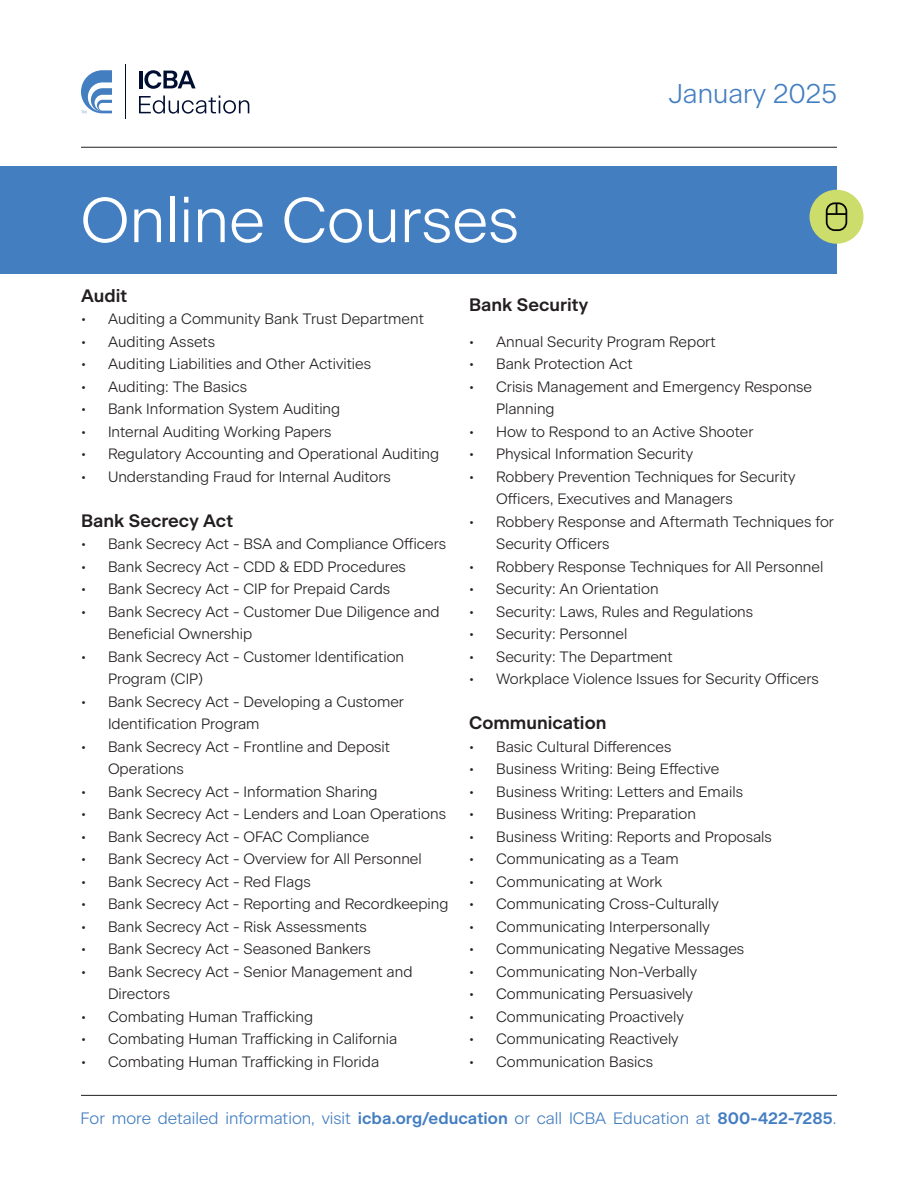
<style>
.page{position:relative;width:918px;height:1188px;background:#fff}
.page>*{position:absolute;margin:0;border:0;box-sizing:border-box;transform-origin:0 0}
.heading{font:300 63px "Beausite Classic";color:#fff}
.t1{font:300 27px "Beausite Classic";color:#437ec1}
.subhead{font:600 18px "Beausite Classic";color:#231f20}
.t2{font:300 16.5px "Beausite Classic";color:#437ec1}
.t3{font:300 15px/22.5px "Beausite Classic";color:#231f20}
.s1{font-weight:600}
</style>
<div class="page">
<svg style="left:139px;top:96px;width:110px;height:18px"></svg>
<hr style="left:139px;top:71px;width:3px;height:17px;background:#000e31">
<svg style="left:144px;top:70px;width:52px;height:19px"></svg>
<hr style="left:125px;top:65px;width:1px;height:54px;background:#000e31">
<svg style="left:81px;top:70px;width:31px;height:43px"></svg>
<hr style="left:81px;top:147px;width:756px;height:1px;background:#231f20">
<hr style="left:81px;top:1095px;width:756px;height:1px;background:#231f20">
<div style="left:0;top:166px;width:837px;height:108px;background:#437ec1"></div>
<div style="left:810px;top:190px;width:54px;height:54px;background:#ccdd6c;border-radius:50%"></div>
<svg style="left:826px;top:202px;width:21px;height:29px"></svg>
<p class="heading" style="left:81px;top:173px;width:440px">Online Courses</p>
<h2 class="t1" style="left:668px;top:73px;width:170px">January 2025</h2>
<p class="subhead" style="left:81px;top:281px;width:48px">Audit</p>
<p class="t3" style="left:81px;top:306px;width:344px">• Auditing a Community Bank Trust Department</p>
<p class="t3" style="left:81px;top:329px;width:136px">• Auditing Assets</p>
<p class="t3" style="left:81px;top:351px;width:292px">• Auditing Liabilities and Other Activities</p>
<p class="t3" style="left:81px;top:374px;width:168px">• Auditing: The Basics</p>
<p class="t3" style="left:81px;top:396px;width:261px">• Bank Information System Auditing</p>
<p class="t3" style="left:81px;top:419px;width:252px">• Internal Auditing Working Papers</p>
<p class="t3" style="left:81px;top:441px;width:360px">• Regulatory Accounting and Operational Auditing</p>
<p class="t3" style="left:81px;top:464px;width:311px">• Understanding Fraud for Internal Auditors</p>
<p class="subhead" style="left:81px;top:506px;width:154px">Bank Secrecy Act</p>
<p class="t3" style="left:81px;top:531px;width:367px">• Bank Secrecy Act - BSA and Compliance Officers</p>
<p class="t3" style="left:81px;top:554px;width:326px">• Bank Secrecy Act - CDD &amp; EDD Procedures</p>
<p class="t3" style="left:81px;top:576px;width:311px">• Bank Secrecy Act - CIP for Prepaid Cards</p>
<p class="t3" style="left:108px;top:599px;width:333px;text-indent:-27px">• Bank Secrecy Act - Customer Due Diligence and<br>Beneficial Ownership</p>
<p class="t3" style="left:108px;top:644px;width:298px;text-indent:-27px">• Bank Secrecy Act - Customer Identification<br>Program (CIP)</p>
<p class="t3" style="left:108px;top:689px;width:298px;text-indent:-27px">• Bank Secrecy Act - Developing a Customer<br>Identification Program</p>
<p class="t3" style="left:108px;top:734px;width:284px;text-indent:-27px">• Bank Secrecy Act - Frontline and Deposit<br>Operations</p>
<p class="t3" style="left:81px;top:779px;width:298px">• Bank Secrecy Act - Information Sharing</p>
<p class="t3" style="left:81px;top:801px;width:367px">• Bank Secrecy Act - Lenders and Loan Operations</p>
<p class="t3" style="left:81px;top:824px;width:290px">• Bank Secrecy Act - OFAC Compliance</p>
<p class="t3" style="left:81px;top:846px;width:342px">• Bank Secrecy Act - Overview for All Personnel</p>
<p class="t3" style="left:81px;top:869px;width:231px">• Bank Secrecy Act - Red Flags</p>
<p class="t3" style="left:81px;top:891px;width:369px">• Bank Secrecy Act - Reporting and Recordkeeping</p>
<p class="t3" style="left:81px;top:914px;width:287px">• Bank Secrecy Act - Risk Assessments</p>
<p class="t3" style="left:81px;top:936px;width:291px">• Bank Secrecy Act - Seasoned Bankers</p>
<p class="t3" style="left:108px;top:959px;width:306px;text-indent:-27px">• Bank Secrecy Act - Senior Management and<br>Directors</p>
<p class="t3" style="left:81px;top:1004px;width:234px">• Combating Human Trafficking</p>
<p class="t3" style="left:81px;top:1026px;width:318px">• Combating Human Trafficking in California</p>
<p class="t3" style="left:81px;top:1049px;width:300px">• Combating Human Trafficking in Florida</p>
<p class="subhead" style="left:469px;top:290px;width:120px">Bank Security</p>
<p class="t3" style="left:469px;top:329px;width:248px">• Annual Security Program Report</p>
<p class="t3" style="left:469px;top:351px;width:165px">• Bank Protection Act</p>
<p class="t3" style="left:496px;top:374px;width:318px;text-indent:-27px">• Crisis Management and Emergency Response<br>Planning</p>
<p class="t3" style="left:469px;top:419px;width:286px">• How to Respond to an Active Shooter</p>
<p class="t3" style="left:469px;top:441px;width:226px">• Physical Information Security</p>
<p class="t3" style="left:496px;top:464px;width:301px;text-indent:-27px">• Robbery Prevention Techniques for Security<br>Officers, Executives and Managers</p>
<p class="t3" style="left:496px;top:509px;width:339px;text-indent:-27px">• Robbery Response and Aftermath Techniques for<br>Security Officers</p>
<p class="t3" style="left:469px;top:554px;width:356px">• Robbery Response Techniques for All Personnel</p>
<p class="t3" style="left:469px;top:576px;width:191px">• Security: An Orientation</p>
<p class="t3" style="left:469px;top:599px;width:286px">• Security: Laws, Rules and Regulations</p>
<p class="t3" style="left:469px;top:621px;width:160px">• Security: Personnel</p>
<p class="t3" style="left:469px;top:644px;width:205px">• Security: The Department</p>
<p class="t3" style="left:469px;top:666px;width:351px">• Workplace Violence Issues for Security Officers</p>
<p class="subhead" style="left:469px;top:709px;width:139px">Communication</p>
<p class="t3" style="left:469px;top:734px;width:204px">• Basic Cultural Differences</p>
<p class="t3" style="left:469px;top:756px;width:252px">• Business Writing: Being Effective</p>
<p class="t3" style="left:469px;top:779px;width:275px">• Business Writing: Letters and Emails</p>
<p class="t3" style="left:469px;top:801px;width:228px">• Business Writing: Preparation</p>
<p class="t3" style="left:469px;top:824px;width:304px">• Business Writing: Reports and Proposals</p>
<p class="t3" style="left:469px;top:846px;width:211px">• Communicating as a Team</p>
<p class="t3" style="left:469px;top:869px;width:195px">• Communicating at Work</p>
<p class="t3" style="left:469px;top:891px;width:251px">• Communicating Cross-Culturally</p>
<p class="t3" style="left:469px;top:914px;width:242px">• Communicating Interpersonally</p>
<p class="t3" style="left:469px;top:936px;width:277px">• Communicating Negative Messages</p>
<p class="t3" style="left:469px;top:959px;width:230px">• Communicating Non-Verbally</p>
<p class="t3" style="left:469px;top:981px;width:225px">• Communicating Persuasively</p>
<p class="t3" style="left:469px;top:1004px;width:216px">• Communicating Proactively</p>
<p class="t3" style="left:469px;top:1026px;width:211px">• Communicating Reactively</p>
<p class="t3" style="left:469px;top:1049px;width:186px">• Communication Basics</p>
<p class="t2" style="left:81px;top:1106px;width:758px">For more detailed information, visit <span class="s1">icba.org/education</span> or call ICBA Education at <span class="s1">800-422-7285</span>.</p>
</div>
